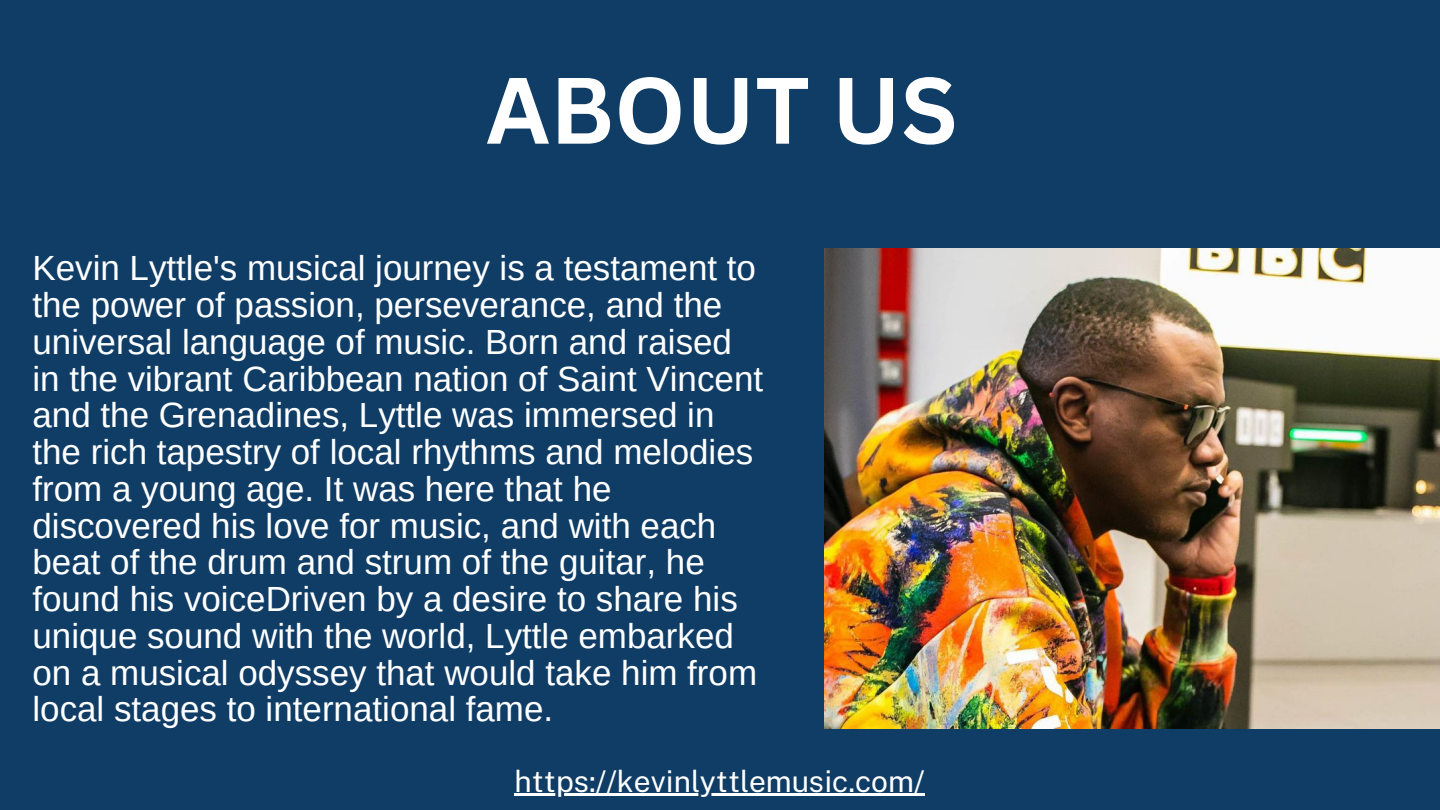
<style>
.page{position:relative;width:1440px;height:810px;background:#0f3d66}
.page>*{position:absolute;margin:0;border:0;box-sizing:border-box;transform-origin:0 0}
.t1{font:700 92px "Canva Sans";color:#fff}
.t2{font:35px/36.8px "Arimo";color:#fff}
.t3{font:30px "Public Sans";color:#fff}
</style>
<div class="page">
<img style="left:825px;top:248px;width:614px;height:481px">
<hr style="left:515px;top:793px;width:410px;height:3px;background:#fff">
<p class="t1" style="left:486px;top:45px;width:473px">ABOUT US</p>
<p class="t2" style="left:32px;top:250px;width:732px">Kevin Lyttle's musical journey is a testament to the power of passion, perseverance, and the universal language of music. Born and raised in the vibrant Caribbean nation of Saint Vincent and the Grenadines, Lyttle was immersed in the rich tapestry of local rhythms and melodies from a young age. It was here that he discovered his love for music, and with each beat of the drum and strum of the guitar, he found his voiceDriven by a desire to share his unique sound with the world, Lyttle embarked on a musical odyssey that would take him from local stages to international fame.</p>
<p class="t3" style="left:515px;top:763px;width:412px">https://kevinlyttlemusic.com/</p>
</div>
